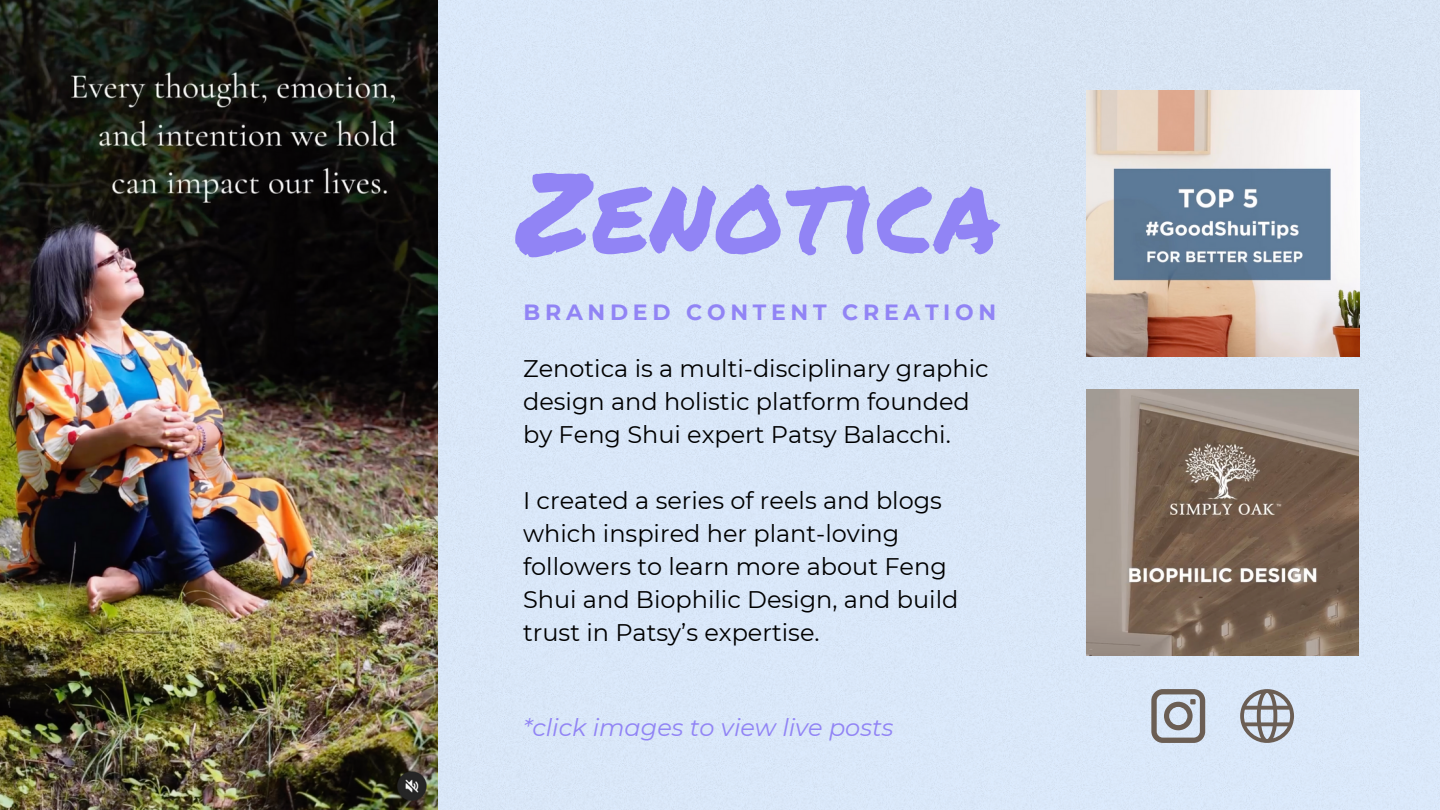
<style>
.page{position:relative;width:1440px;height:810px;background:#fff}
.page>*{position:absolute;margin:0;border:0;box-sizing:border-box;transform-origin:0 0}
.t1{font:111.3px "Permanent Marker";letter-spacing:.01em;color:#9184f5}
.t2{font:24px/33px "Montserrat";color:#000}
.t3{font:italic 24px "Montserrat";color:#9184f5}
.t4{font:700 22px "Montserrat";letter-spacing:.215em;color:#9184f5}
</style>
<div class="page">
<div style="left:437px;top:0;width:1003px;height:810px;background:#d9e7f7"></div>
<img style="left:0;top:0;width:437px;height:810px">
<img style="left:1087px;top:91px;width:272px;height:265px">
<img style="left:1087px;top:390px;width:271px;height:265px">
<svg style="left:1240px;top:689px;width:54px;height:54px;background:#aaacb2"></svg>
<svg style="left:1151px;top:689px;width:54px;height:54px;background:#a6a7ac"></svg>
<p class="t1" style="left:516px;top:129px;width:485px">Zenotica</p>
<p class="t4" style="left:524px;top:298px;width:474px">BRANDED CONTENT CREATION</p>
<p class="t2" style="left:523px;top:352px;width:467px">Zenotica is a multi-disciplinary graphic design and holistic platform founded by Feng Shui expert Patsy Balacchi.</p>
<h1 class="t2" style="left:523px;top:484px;width:437px">I created a series of reels and blogs which inspired her plant-loving followers to learn more about Feng Shui and Biophilic Design, and build trust in Patsy’s expertise.</h1>
<h2 class="t3" style="left:523px;top:713px;width:372px">*click images to view live posts</h2>
</div>
